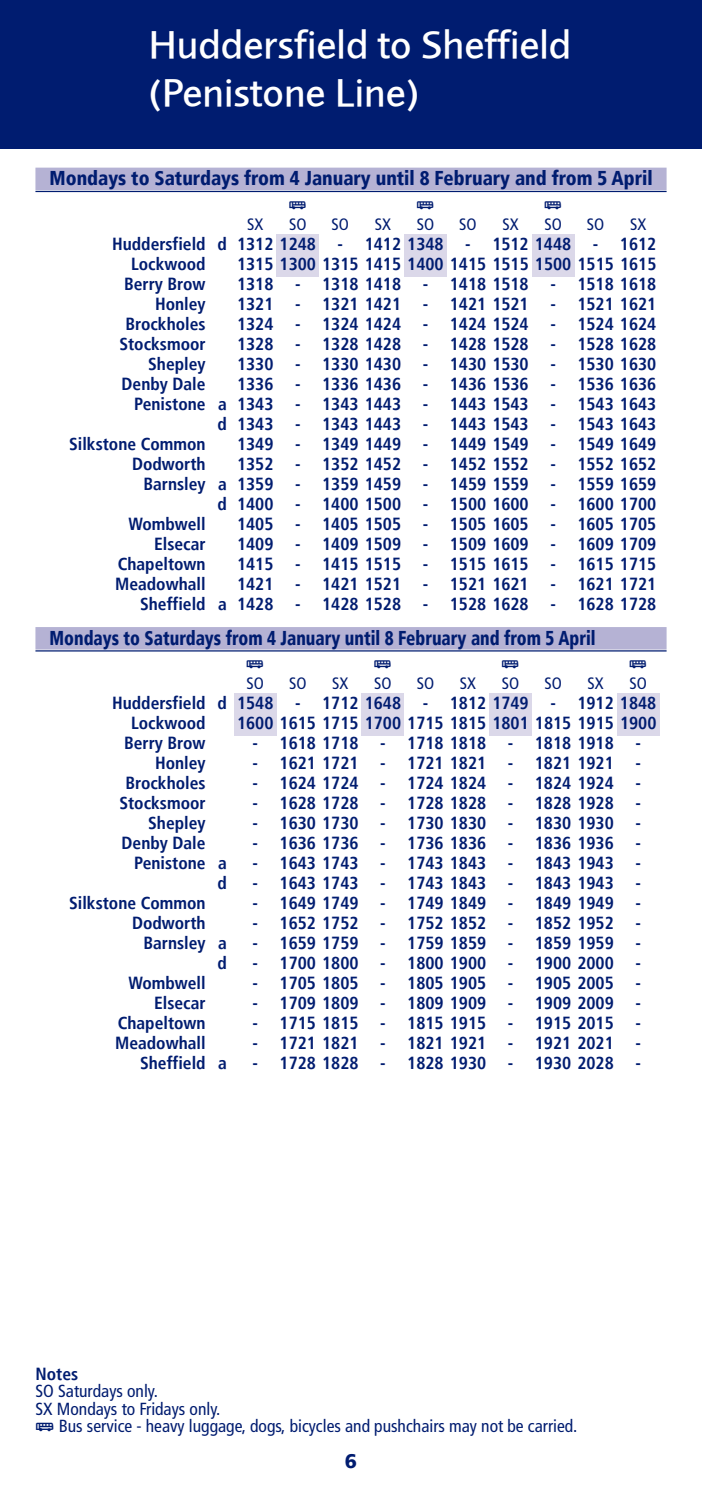
<style>
.page{position:relative;width:702px;height:1489px;background:#fff}
.page>*{position:absolute;margin:0;border:0;box-sizing:border-box;transform-origin:0 0}
.Table_Head_Sunday{font:500 40px/48px "Foundry Sans";color:#fff}
.Day_Head_Mon_-_Sat{font:900 condensed 20px "Frutiger LT";color:#001c70;scale:.95 1}
.Day_Head_Mon_-_Sat-2{font:900 condensed 20px "Frutiger LT";color:#001c70;scale:.86 1}
.t1{font:900 20px "Frutiger LT";color:#001c70}
.Table_Text{font:700 condensed 17.5px "Frutiger LT";color:#001c70}
.Notes{font:condensed 17.5px "Frutiger LT";color:#001c70}
.Notes_Head{font:700 condensed 17.5px "Frutiger LT";color:#001c70}
.Codes_-_Medium{font:condensed 16.5px "Frutiger LT";color:#001c70}
.Codes_-_Medium-2{font:16.5px "BRFACE2";color:#001c70}
.s1{font-family:"BRFACE2";font-stretch:normal}
</style>
<div class="page">
<div style="left:0;top:0;width:702px;height:149px;background:#001c70"></div>
<div style="left:276px;top:234px;width:43px;height:42px;background:#dbd8e9"></div>
<div style="left:404px;top:234px;width:42px;height:42px;background:#dbd8e9"></div>
<div style="left:531px;top:234px;width:43px;height:42px;background:#dbd8e9"></div>
<div style="left:234px;top:692px;width:42px;height:43px;background:#dbd8e9"></div>
<div style="left:361px;top:692px;width:43px;height:43px;background:#dbd8e9"></div>
<div style="left:489px;top:692px;width:42px;height:43px;background:#dbd8e9"></div>
<div style="left:617px;top:692px;width:42px;height:43px;background:#dbd8e9"></div>
<div style="left:35px;top:168px;width:631px;height:22px;background:#b5b2d4"></div>
<hr style="left:35px;top:191px;width:631px;height:1px;background:#001c70">
<div style="left:35px;top:627px;width:631px;height:22px;background:#b5b2d4"></div>
<hr style="left:35px;top:650px;width:631px;height:1px;background:#001c70">
<p class="Table_Head_Sunday" style="left:149px;top:20px;width:424px">Huddersfield to Sheffield (Penistone Line)</p>
<p class="Day_Head_Mon_-_Sat" style="left:50px;top:166px;width:636px">Mondays to Saturdays from 4 January until 8 February and from 5 April</p>
<p class="Codes_-_Medium-2" style="left:289px;top:194px;width:19px">G</p>
<p class="Codes_-_Medium-2" style="left:416px;top:194px;width:19px">G</p>
<p class="Codes_-_Medium-2" style="left:544px;top:194px;width:19px">G</p>
<p class="Codes_-_Medium" style="left:247px;top:214px;width:18px">SX</p>
<p class="Codes_-_Medium" style="left:289px;top:214px;width:19px">SO</p>
<p class="Codes_-_Medium" style="left:331px;top:214px;width:19px">SO</p>
<p class="Codes_-_Medium" style="left:375px;top:214px;width:18px">SX</p>
<p class="Codes_-_Medium" style="left:416px;top:214px;width:19px">SO</p>
<p class="Codes_-_Medium" style="left:459px;top:214px;width:19px">SO</p>
<p class="Codes_-_Medium" style="left:502px;top:214px;width:18px">SX</p>
<p class="Codes_-_Medium" style="left:544px;top:214px;width:19px">SO</p>
<p class="Codes_-_Medium" style="left:587px;top:214px;width:19px">SO</p>
<p class="Codes_-_Medium" style="left:630px;top:214px;width:18px">SX</p>
<p class="Table_Text" style="left:112px;top:233px;width:545px">Huddersfield d 1312 1248 - 1412 1348 - 1512 1448 - 1612</p>
<p class="Table_Text" style="left:131px;top:253px;width:76px">Lockwood</p>
<p class="Table_Text" style="left:237px;top:253px;width:421px">1315 1300 1315 1415 1400 1415 1515 1500 1515 1615</p>
<p class="Table_Text" style="left:124px;top:273px;width:83px">Berry Brow</p>
<p class="Table_Text" style="left:237px;top:273px;width:421px">1318 - 1318 1418 - 1418 1518 - 1518 1618</p>
<p class="Table_Text" style="left:155px;top:293px;width:52px">Honley</p>
<p class="Table_Text" style="left:237px;top:293px;width:421px">1321 - 1321 1421 - 1421 1521 - 1521 1621</p>
<p class="Table_Text" style="left:125px;top:313px;width:82px">Brockholes</p>
<p class="Table_Text" style="left:237px;top:313px;width:421px">1324 - 1324 1424 - 1424 1524 - 1524 1624</p>
<p class="Table_Text" style="left:119px;top:333px;width:88px">Stocksmoor</p>
<p class="Table_Text" style="left:237px;top:333px;width:421px">1328 - 1328 1428 - 1428 1528 - 1528 1628</p>
<p class="Table_Text" style="left:148px;top:353px;width:59px">Shepley</p>
<p class="Table_Text" style="left:237px;top:353px;width:421px">1330 - 1330 1430 - 1430 1530 - 1530 1630</p>
<p class="Table_Text" style="left:122px;top:373px;width:85px">Denby Dale</p>
<p class="Table_Text" style="left:237px;top:373px;width:421px">1336 - 1336 1436 - 1436 1536 - 1536 1636</p>
<p class="Table_Text" style="left:134px;top:393px;width:523px">Penistone a 1343 - 1343 1443 - 1443 1543 - 1543 1643</p>
<p class="Table_Text" style="left:217px;top:413px;width:440px">d 1343 - 1343 1443 - 1443 1543 - 1543 1643</p>
<p class="Table_Text" style="left:69px;top:433px;width:138px">Silkstone Common</p>
<p class="Table_Text" style="left:237px;top:433px;width:421px">1349 - 1349 1449 - 1449 1549 - 1549 1649</p>
<p class="Table_Text" style="left:132px;top:453px;width:75px">Dodworth</p>
<p class="Table_Text" style="left:237px;top:453px;width:421px">1352 - 1352 1452 - 1452 1552 - 1552 1652</p>
<p class="Table_Text" style="left:143px;top:473px;width:514px">Barnsley a 1359 - 1359 1459 - 1459 1559 - 1559 1659</p>
<p class="Table_Text" style="left:217px;top:493px;width:440px">d 1400 - 1400 1500 - 1500 1600 - 1600 1700</p>
<p class="Table_Text" style="left:128px;top:513px;width:79px">Wombwell</p>
<p class="Table_Text" style="left:237px;top:513px;width:421px">1405 - 1405 1505 - 1505 1605 - 1605 1705</p>
<p class="Table_Text" style="left:154px;top:533px;width:53px">Elsecar</p>
<p class="Table_Text" style="left:237px;top:533px;width:421px">1409 - 1409 1509 - 1509 1609 - 1609 1709</p>
<p class="Table_Text" style="left:118px;top:553px;width:89px">Chapeltown</p>
<p class="Table_Text" style="left:237px;top:553px;width:421px">1415 - 1415 1515 - 1515 1615 - 1615 1715</p>
<p class="Table_Text" style="left:115px;top:573px;width:92px">Meadowhall</p>
<p class="Table_Text" style="left:237px;top:573px;width:421px">1421 - 1421 1521 - 1521 1621 - 1621 1721</p>
<p class="Table_Text" style="left:140px;top:593px;width:517px">Sheffield a 1428 - 1428 1528 - 1528 1628 - 1628 1728</p>
<p class="Day_Head_Mon_-_Sat-2" style="left:50px;top:625px;width:636px">Mondays to Saturdays from 4 January until 8 February and from 5 April</p>
<p class="Codes_-_Medium-2" style="left:246px;top:654px;width:19px">G</p>
<p class="Codes_-_Medium-2" style="left:374px;top:654px;width:19px">G</p>
<p class="Codes_-_Medium-2" style="left:501px;top:654px;width:19px">G</p>
<p class="Codes_-_Medium-2" style="left:629px;top:654px;width:19px">G</p>
<p class="Codes_-_Medium" style="left:246px;top:674px;width:19px">SO</p>
<p class="Codes_-_Medium" style="left:289px;top:674px;width:19px">SO</p>
<p class="Codes_-_Medium" style="left:332px;top:674px;width:18px">SX</p>
<p class="Codes_-_Medium" style="left:374px;top:674px;width:19px">SO</p>
<p class="Codes_-_Medium" style="left:416px;top:674px;width:19px">SO</p>
<p class="Codes_-_Medium" style="left:460px;top:674px;width:18px">SX</p>
<p class="Codes_-_Medium" style="left:501px;top:674px;width:19px">SO</p>
<p class="Codes_-_Medium" style="left:544px;top:674px;width:19px">SO</p>
<p class="Codes_-_Medium" style="left:587px;top:674px;width:18px">SX</p>
<p class="Codes_-_Medium" style="left:629px;top:674px;width:19px">SO</p>
<p class="Table_Text" style="left:112px;top:692px;width:545px">Huddersfield d 1548 - 1712 1648 - 1812 1749 - 1912 1848</p>
<p class="Table_Text" style="left:131px;top:712px;width:76px">Lockwood</p>
<p class="Table_Text" style="left:237px;top:712px;width:421px">1600 1615 1715 1700 1715 1815 1801 1815 1915 1900</p>
<p class="Table_Text" style="left:124px;top:732px;width:83px">Berry Brow</p>
<p class="Table_Text" style="left:252px;top:732px;width:390px">- 1618 1718 - 1718 1818 - 1818 1918 -</p>
<p class="Table_Text" style="left:155px;top:752px;width:52px">Honley</p>
<p class="Table_Text" style="left:252px;top:752px;width:390px">- 1621 1721 - 1721 1821 - 1821 1921 -</p>
<p class="Table_Text" style="left:125px;top:772px;width:82px">Brockholes</p>
<p class="Table_Text" style="left:252px;top:772px;width:390px">- 1624 1724 - 1724 1824 - 1824 1924 -</p>
<p class="Table_Text" style="left:119px;top:792px;width:88px">Stocksmoor</p>
<p class="Table_Text" style="left:252px;top:792px;width:390px">- 1628 1728 - 1728 1828 - 1828 1928 -</p>
<p class="Table_Text" style="left:148px;top:812px;width:59px">Shepley</p>
<p class="Table_Text" style="left:252px;top:812px;width:390px">- 1630 1730 - 1730 1830 - 1830 1930 -</p>
<p class="Table_Text" style="left:122px;top:832px;width:85px">Denby Dale</p>
<p class="Table_Text" style="left:252px;top:832px;width:390px">- 1636 1736 - 1736 1836 - 1836 1936 -</p>
<p class="Table_Text" style="left:134px;top:852px;width:94px">Penistone a</p>
<p class="Table_Text" style="left:252px;top:852px;width:390px">- 1643 1743 - 1743 1843 - 1843 1943 -</p>
<p class="Table_Text" style="left:217px;top:872px;width:11px">d</p>
<p class="Table_Text" style="left:252px;top:872px;width:390px">- 1643 1743 - 1743 1843 - 1843 1943 -</p>
<p class="Table_Text" style="left:69px;top:892px;width:138px">Silkstone Common</p>
<p class="Table_Text" style="left:252px;top:892px;width:390px">- 1649 1749 - 1749 1849 - 1849 1949 -</p>
<p class="Table_Text" style="left:132px;top:912px;width:75px">Dodworth</p>
<p class="Table_Text" style="left:252px;top:912px;width:390px">- 1652 1752 - 1752 1852 - 1852 1952 -</p>
<p class="Table_Text" style="left:143px;top:932px;width:85px">Barnsley a</p>
<p class="Table_Text" style="left:252px;top:932px;width:390px">- 1659 1759 - 1759 1859 - 1859 1959 -</p>
<p class="Table_Text" style="left:217px;top:952px;width:11px">d</p>
<p class="Table_Text" style="left:252px;top:952px;width:390px">- 1700 1800 - 1800 1900 - 1900 2000 -</p>
<p class="Table_Text" style="left:128px;top:972px;width:79px">Wombwell</p>
<p class="Table_Text" style="left:252px;top:972px;width:390px">- 1705 1805 - 1805 1905 - 1905 2005 -</p>
<p class="Table_Text" style="left:154px;top:992px;width:53px">Elsecar</p>
<p class="Table_Text" style="left:252px;top:992px;width:390px">- 1709 1809 - 1809 1909 - 1909 2009 -</p>
<p class="Table_Text" style="left:118px;top:1012px;width:89px">Chapeltown</p>
<p class="Table_Text" style="left:252px;top:1012px;width:390px">- 1715 1815 - 1815 1915 - 1915 2015 -</p>
<p class="Table_Text" style="left:115px;top:1032px;width:92px">Meadowhall</p>
<p class="Table_Text" style="left:252px;top:1032px;width:390px">- 1721 1821 - 1821 1921 - 1921 2021 -</p>
<p class="Table_Text" style="left:140px;top:1052px;width:88px">Sheffield a</p>
<p class="Table_Text" style="left:252px;top:1052px;width:390px">- 1728 1828 - 1828 1930 - 1930 2028 -</p>
<p class="Notes_Head" style="left:35px;top:1363px;width:44px">Notes</p>
<p class="Notes" style="left:35px;top:1380px;width:124px">SO Saturdays only.</p>
<p class="Notes" style="left:35px;top:1398px;width:186px">SX Mondays to Fridays only.</p>
<p class="Notes" style="left:35px;top:1415px;width:543px"><span class="s1">G</span> Bus service - heavy luggage, dogs, bicycles and pushchairs may not be carried.</p>
<p class="t1" style="left:345px;top:1448px;width:14px">6</p>
</div>
